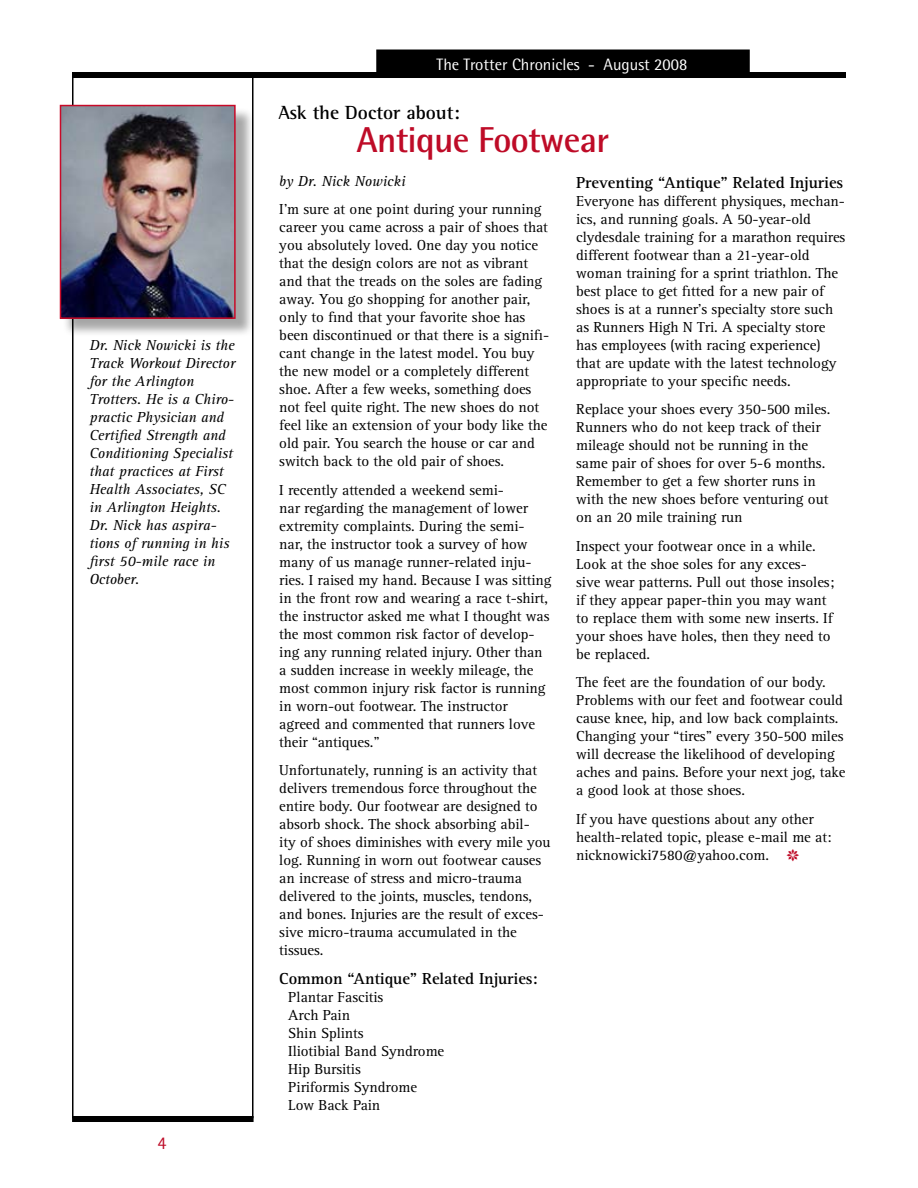
<style>
.page{position:relative;width:918px;height:1188px;background:#fff}
.page>*{position:absolute;margin:0;border:0;box-sizing:border-box;transform-origin:0 0}
.t1{font:700 36px "Rotis Semi Sans";letter-spacing:-.02em;color:#be0b27}
.t2{font:700 19.5px "Rotis Semi Serif";color:#000}
.t3{font:18px "Rotis Semi Sans";color:#be0b27}
.t4{font:700 16.5px "Rotis Serif";letter-spacing:-.005em;color:#000}
.t5{font:16.5px "Rotis Semi Sans";color:#fff}
.t6{font:15px/18px "Rotis Serif";letter-spacing:-.005em;color:#000}
.t7{font:italic 15px/18px "Rotis Serif";letter-spacing:-.005em;color:#000}
.s1{font-family:"Monotype Sorts";font-size:16.5px;color:#be0b27}
</style>
<div class="page">
<div style="left:377px;top:50px;width:372px;height:24px;background:#000"></div>
<div style="left:72px;top:75px;width:182px;height:1043px;border:2px solid #000"></div>
<div style="left:72px;top:1116px;width:182px;height:6px;background:#000"></div>
<div style="left:72px;top:72px;width:774px;height:6px;background:#000"></div>
<div style="left:62px;top:107px;width:199px;height:238px;background:#000;opacity:.35"></div>
<img style="left:63px;top:108px;width:170px;height:208px">
<div style="left:60px;top:105px;width:176px;height:214px;border:2px solid #c80a28"></div>
<p class="t7" style="left:89px;top:337px;width:147px">Dr. Nick Nowicki is the<br>Track Workout Director for the Arlington<br>Trotters. He is a Chiro&shy;practic Physician and<br>Certified Strength and<br>Conditioning Specialist that practices at First<br>Health Associates, SC in Arlington Heights.<br>Dr. Nick has aspira&shy;tions of running in his first 50-mile race in<br>October.</p>
<p class="t3" style="left:158px;top:1132px;width:11px">4</p>
<p class="t5" style="left:437px;top:54px;width:252px">The Trotter Chronicles - August 2008</p>
<h2 class="t2" style="left:278px;top:100px;width:183px">Ask the Doctor about:</h2>
<h1 class="t1" style="left:356px;top:118px;width:254px">Antique Footwear</h1>
<p class="t7" style="left:279px;top:172px;width:128px">by Dr. Nick Nowicki</p>
<p class="t6" style="left:279px;top:201px;width:271px">I’m sure at one point during your running career you came across a pair of shoes that you absolutely loved. One day you notice that the design colors are not as vibrant and that the treads on the soles are fading away. You go shopping for another pair, only to find that your favorite shoe has been discontinued or that there is a signifi&shy;cant change in the latest model. You buy the new model or a completely different shoe. After a few weeks, something does not feel quite right. The new shoes do not feel like an extension of your body like the old pair. You search the house or car and switch back to the old pair of shoes.</p>
<p class="t6" style="left:279px;top:481px;width:274px">I recently attended a weekend semi-<br>nar regarding the management of lower extremity complaints. During the semi&shy;nar, the instructor took a survey of how many of us manage runner-related inju&shy;ries. I raised my hand. Because I was sitting in the front row and wearing a race t-shirt, the instructor asked me what I thought was the most common risk factor of develop&shy;ing any running related injury. Other than a sudden increase in weekly mileage, the most common injury risk factor is running in worn-out footwear. The instructor agreed and commented that runners love their “antiques.”</p>
<p class="t6" style="left:279px;top:762px;width:273px">Unfortunately, running is an activity that delivers tremendous force throughout the entire body. Our footwear are designed to absorb shock. The shock absorbing abil-<br>ity of shoes diminishes with every mile you log. Running in worn out footwear causes an increase of stress and micro-trauma delivered to the joints, muscles, tendons, and bones. Injuries are the result of exces&shy;sive micro-trauma accumulated in the tissues.</p>
<p class="t4" style="left:279px;top:968px;width:260px">Common “Antique” Related Injuries:</p>
<p class="t6" style="left:288px;top:988px;width:157px">Plantar Fascitis<br>Arch Pain<br>Shin Splints<br>Iliotibial Band Syndrome<br>Hip Bursitis<br>Piriformis Syndrome<br>Low Back Pain</p>
<p class="t4" style="left:576px;top:172px;width:269px">Preventing “Antique” Related Injuries</p>
<p class="t6" style="left:576px;top:192px;width:271px">Everyone has different physiques, mechan&shy;ics, and running goals. A 50-year-old clydesdale training for a marathon requires different footwear than a 21-year-old woman training for a sprint triathlon. The best place to get fitted for a new pair of shoes is at a runner’s specialty store such as Runners High N Tri. A specialty store has employees (with racing experience) that are update with the latest technology appropriate to your specific needs.</p>
<p class="t6" style="left:576px;top:401px;width:256px">Replace your shoes every 350-500 miles.<br>Runners who do not keep track of their mileage should not be running in the same pair of shoes for over 5-6 months.<br>Remember to get a few shorter runs in with the new shoes before venturing out on an 20 mile training run</p>
<p class="t6" style="left:576px;top:537px;width:259px">Inspect your footwear once in a while.<br>Look at the shoe soles for any exces&shy;sive wear patterns. Pull out those insoles; if they appear paper-thin you may want to replace them with some new inserts. If your shoes have holes, then they need to be replaced.</p>
<p class="t6" style="left:576px;top:674px;width:271px">The feet are the foundation of our body.<br>Problems with our feet and footwear could cause knee, hip, and low back complaints.<br>Changing your “tires” every 350-500 miles will decrease the likelihood of developing aches and pains. Before your next jog, take a good look at those shoes.</p>
<p class="t6" style="left:576px;top:810px;width:257px">If you have questions about any other health-related topic, please e-mail me at: nicknowicki7580@yahoo.com. <span class="s1">k</span></p>
</div>
